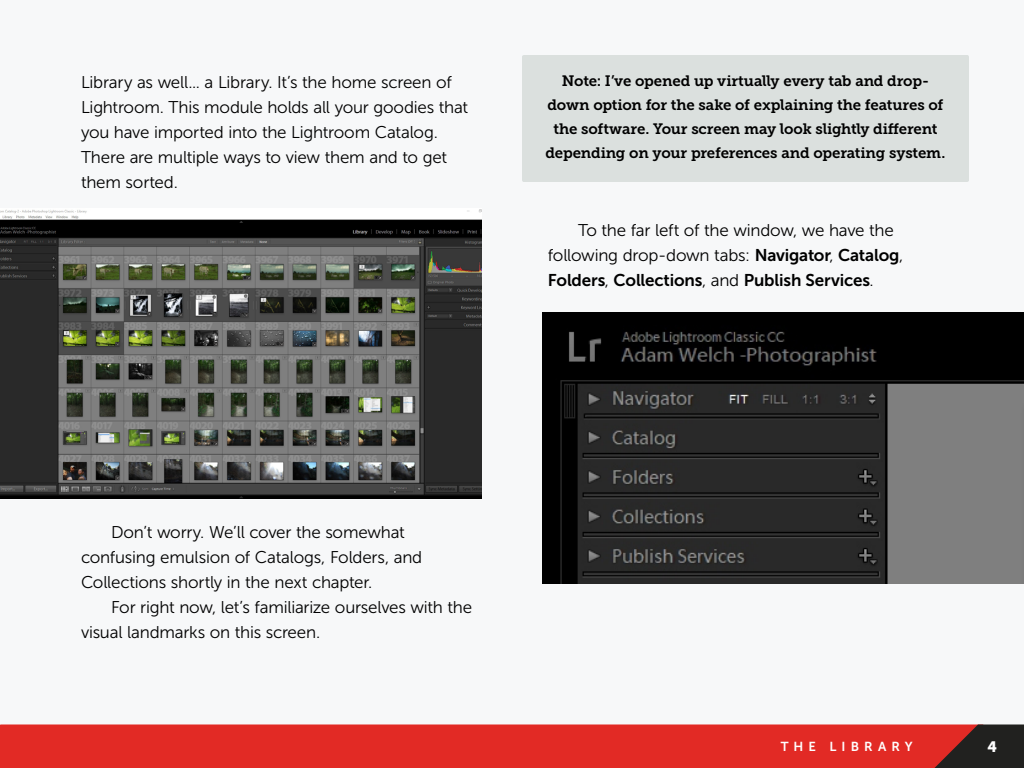
<style>
.page{position:relative;width:1024px;height:768px;background:#f7f8f9}
.page>*{position:absolute;margin:0;border:0;box-sizing:border-box;transform-origin:0 0}
.t1{font:17px/25px "Museo Sans 300";letter-spacing:-.015em;color:#000}
.t2{font:17px "Museo Sans 700";letter-spacing:-.01em;color:#000}
.t3{font:15px/24px "Museo Slab 700";letter-spacing:-.015em;color:#000;text-align:center}
.t4{font:15px "Museo Sans 900";color:#fff}
.t5{font:13px "Museo Sans 700";letter-spacing:.39em;color:#fff}
.s1{font-family:"Museo Sans 700"}
.s2{font-family:"Museo Sans 300"}
</style>
<div class="page">
<div style="left:0;top:724px;width:934px;height:44px;background:#e22a25"></div>
<svg style="left:934px;top:724px;width:90px;height:44px;background:#522522"></svg>
<div style="left:522px;top:55px;width:447px;height:127px;background:#dbe0de;border-radius:2px"></div>
<img style="left:0;top:209px;width:482px;height:289px">
<img style="left:542px;top:312px;width:482px;height:272px">
<p class="t1" style="left:81px;top:70px;width:389px">Library as well... a Library. It’s the home screen of Lightroom. This module holds all your goodies that you have imported into the Lightroom Catalog.<br>There are multiple ways to view them and to get them sorted.</p>
<p class="t3" style="left:546px;top:69px;width:401px">Note: I’ve opened up virtually every tab and drop&shy;down option for the sake of explaining the features of the software. Your screen may look slightly different depending on your preferences and operating system.</p>
<p class="t1" style="left:548px;top:218px;width:357px;text-indent:30px">To the far left of the window, we have the following drop-down tabs: <span class="s1">Navigator</span>, <span class="s1">Catalog</span>,</p>
<p class="t2" style="left:548px;top:270px;width:327px">Folders<span class="s2">,</span> Collections<span class="s2">, and</span> Publish Services<span class="s2">.</span></p>
<p class="t1" style="left:81px;top:520px;width:343px;text-indent:30px">Don’t worry. We’ll cover the somewhat confusing emulsion of Catalogs, Folders, and<br>Collections shortly in the next chapter.</p>
<p class="t1" style="left:81px;top:595px;width:393px;text-indent:30px">For right now, let’s familiarize ourselves with the visual landmarks on this screen.</p>
<p class="t5" style="left:781px;top:739px;width:133px">THE LIBRARY</p>
<p class="t4" style="left:988px;top:739px;width:11px">4</p>
</div>
